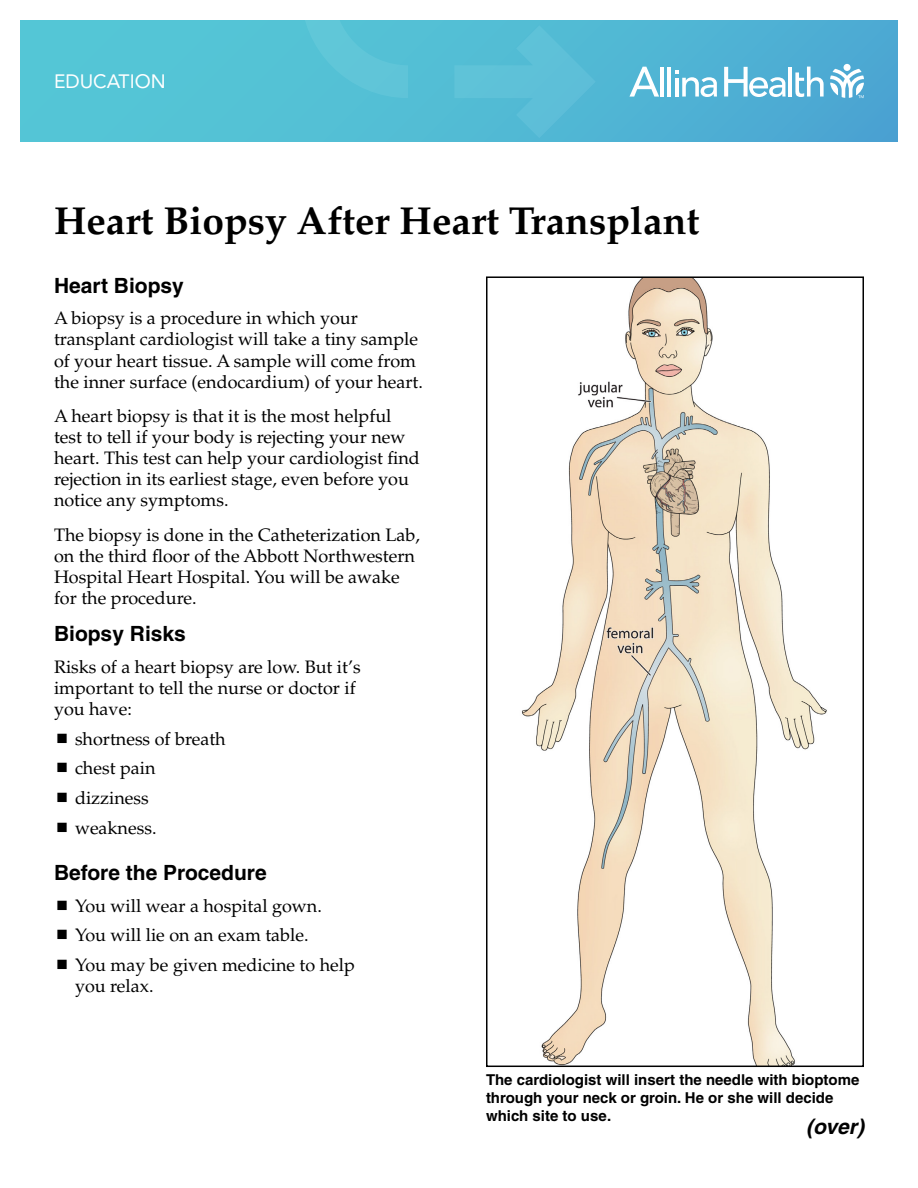
<style>
.page{position:relative;width:918px;height:1188px;background:#fff}
.page>*{position:absolute;margin:0;border:0;box-sizing:border-box;transform-origin:0 0}
.t1{font:700 39px "Palatino";color:#000}
.t2{font:700 21px "Helvetica";color:#000}
.t3{font:italic 700 21px "Helvetica";color:#000}
.t4{font:19.2px "Avenir LT Std";color:#fff}
.t5{font:18px/21px "Palatino";color:#000}
.t6{font:700 15px/18px "Helvetica";color:#000}
</style>
<div class="page">
<img style="left:522px;top:279px;width:305px;height:785px">
<div style="left:486px;top:276px;width:378px;height:791px;border:2px solid #000"></div>
<div style="left:20px;top:20px;width:878px;height:122px;background:linear-gradient(to right,#56cad6,#4daad3)"></div>
<svg style="left:830px;top:69px;width:34px;height:29px"></svg>
<div style="left:844px;top:64px;width:7px;height:7px;background:#fff;border-radius:50%"></div>
<hr style="left:660px;top:67px;width:4px;height:30px;background:#fff">
<hr style="left:667px;top:67px;width:4px;height:30px;background:#fff">
<hr style="left:789px;top:67px;width:3px;height:30px;background:#fff">
<svg style="left:795px;top:67px;width:29px;height:30px"></svg>
<svg style="left:675px;top:71px;width:42px;height:26px"></svg>
<svg style="left:629px;top:67px;width:30px;height:30px"></svg>
<svg style="left:724px;top:67px;width:62px;height:30px"></svg>
<svg style="left:454px;top:25px;width:142px;height:113px;background:#57bdd5"></svg>
<svg style="left:301px;top:20px;width:127px;height:78px;background:#58c2d6"></svg>
<p class="t4" style="left:54px;top:70px;width:113px">EDUCATION</p>
<h1 class="t1" style="left:54px;top:198px;width:647px">Heart Biopsy After Heart Transplant</h1>
<p class="t2" style="left:54px;top:272px;width:131px">Heart Biopsy</p>
<p class="t5" style="left:54px;top:308px;width:370px">A biopsy is a procedure in which your transplant cardiologist will take a tiny sample of your heart tissue. A sample will come from the inner surface (endocardium) of your heart.</p>
<p class="t5" style="left:54px;top:406px;width:367px">A heart biopsy is that it is the most helpful test to tell if your body is rejecting your new heart. This test can help your cardiologist find rejection in its earliest stage, even before you notice any symptoms.</p>
<p class="t5" style="left:54px;top:524px;width:368px">The biopsy is done in the Catheterization Lab, on the third floor of the Abbott Northwestern Hospital Heart Hospital. You will be awake for the procedure.</p>
<p class="t2" style="left:54px;top:621px;width:133px">Biopsy Risks</p>
<p class="t5" style="left:54px;top:656px;width:308px">Risks of a heart biopsy are low. But it’s important to tell the nurse or doctor if you have:</p>
<p class="t5" style="left:75px;top:724px;width:152px;line-height:29.7px">shortness of breath chest pain dizziness weakness.</p>
<p class="t2" style="left:54px;top:860px;width:214px">Before the Procedure</p>
<p class="t5" style="left:75px;top:891px;width:281px;line-height:29.7px">You will wear a hospital gown.<br>You will lie on an exam table.<br>You may be given medicine to help</p>
<p class="t5" style="left:75px;top:976px;width:80px">you relax.</p>
<p class="t6" style="left:486px;top:1071px;width:375px">The cardiologist will insert the needle with bioptome through your neck or groin. He or she will decide which site to use.</p>
<p class="t3" style="left:806px;top:1114px;width:59px">(over)</p>
</div>
